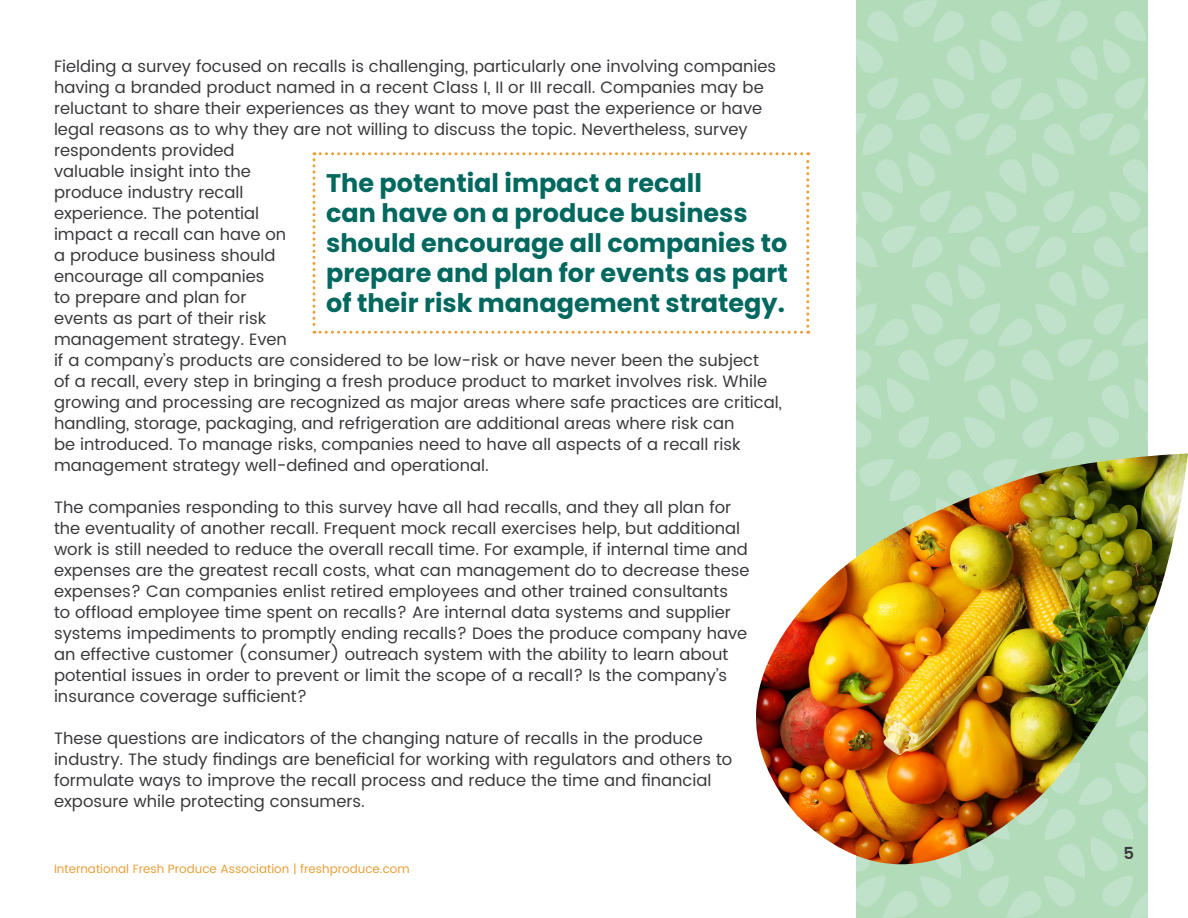
<style>
.page{position:relative;width:1188px;height:918px;background:#fff}
.page>*{position:absolute;margin:0;border:0;box-sizing:border-box;transform-origin:0 0}
.t1{font:700 25.5px/30px "Poppins";color:#00685f}
.t2{font:16.5px/21px "Poppins";color:#3a383c}
.t3{font:600 16.5px "Poppins";color:#3a383c}
.t4{font:12px "Poppins";color:#ea9f39}
</style>
<div class="page">
<svg style="left:856px;top:0;width:181px;height:918px;background:#b6ddbf"></svg>
<svg style="left:1037px;top:0;width:111px;height:918px;background:#b6ddbf"></svg>
<img style="left:756px;top:453px;width:432px;height:411px">
<svg style="left:312px;top:152px;width:497px;height:182px"></svg>
<p class="t2" style="left:54px;top:57px;width:729px">Fielding a survey focused on recalls is challenging, particularly one involving companies having a branded product named in a recent Class I, II or III recall. Companies may be reluctant to share their experiences as they want to move past the experience or have legal reasons as to why they are not willing to discuss the topic. Nevertheless, survey respondents provided<br>valuable insight into the<br>produce industry recall<br>experience. The potential<br>impact a recall can have on<br>a produce business should<br>encourage all companies<br>to prepare and plan for<br>events as part of their risk<br>management strategy. Even<br>if a company’s products are considered to be low-risk or have never been the subject<br>of a recall, every step in bringing a fresh produce product to market involves risk. While growing and processing are recognized as major areas where safe practices are critical, handling, storage, packaging, and refrigeration are additional areas where risk can<br>be introduced. To manage risks, companies need to have all aspects of a recall risk management strategy well-defined and operational.</p>
<p class="t2" style="left:54px;top:498px;width:697px">The companies responding to this survey have all had recalls, and they all plan for the eventuality of another recall. Frequent mock recall exercises help, but additional work is still needed to reduce the overall recall time. For example, if internal time and expenses are the greatest recall costs, what can management do to decrease these expenses? Can companies enlist retired employees and other trained consultants<br>to offload employee time spent on recalls? Are internal data systems and supplier systems impediments to promptly ending recalls? Does the produce company have an effective customer (consumer) outreach system with the ability to learn about potential issues in order to prevent or limit the scope of a recall? Is the company’s insurance coverage sufficient?</p>
<p class="t2" style="left:54px;top:729px;width:680px">These questions are indicators of the changing nature of recalls in the produce industry. The study findings are beneficial for working with regulators and others to formulate ways to improve the recall process and reduce the time and financial exposure while protecting consumers.</p>
<p class="t1" style="left:326px;top:168px;width:463px">The potential impact a recall<br>can have on a produce business should encourage all companies to prepare and plan for events as part of their risk management strategy.</p>
<p class="t4" style="left:54px;top:861px;width:357px">International Fresh Produce Association | freshproduce.com</p>
<p class="t3" style="left:1123px;top:840px;width:12px">5</p>
</div>
